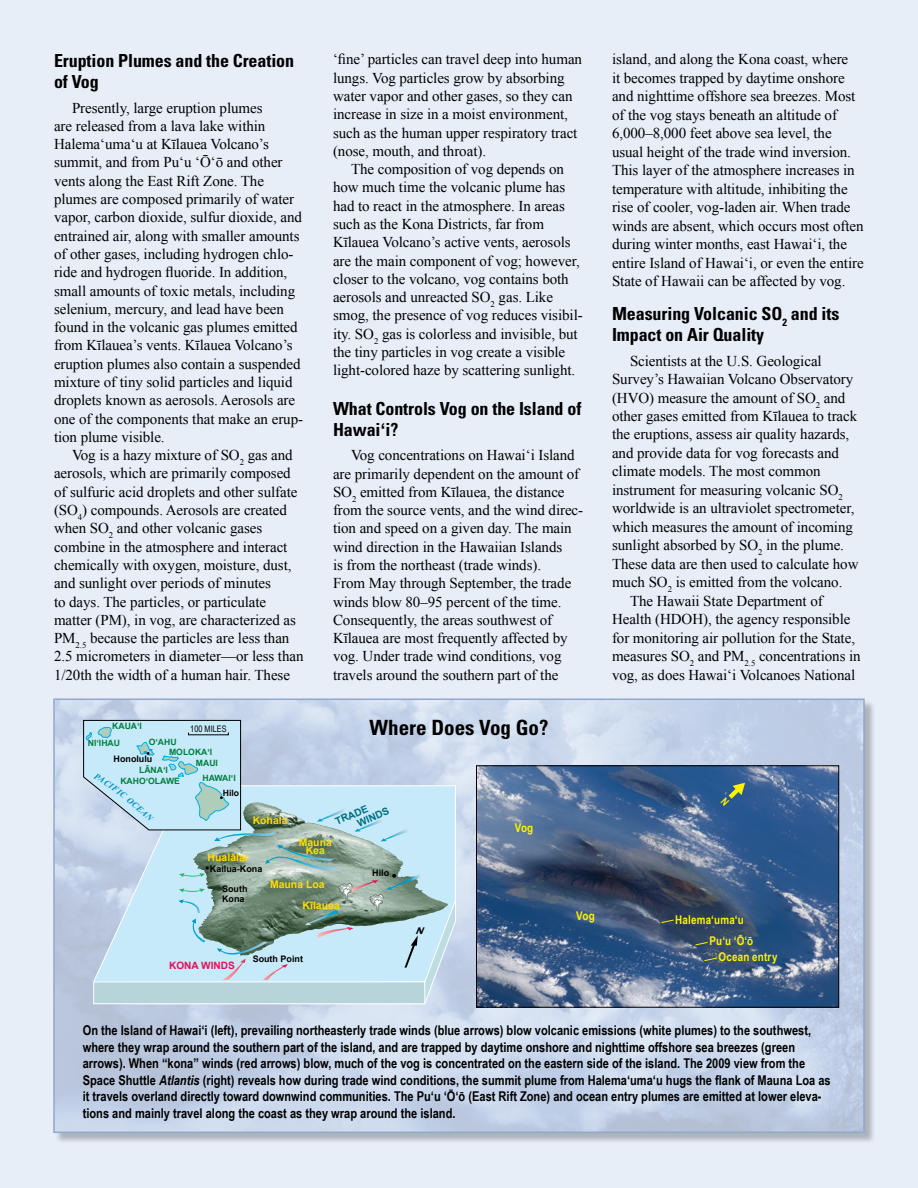
<style>
.page{position:relative;width:918px;height:1188px;background:#e7eef8}
.page>*{position:absolute;margin:0;border:0;box-sizing:border-box;transform-origin:0 0}
.Sidebar_Title{font:700 condensed 21px "Univers";color:#000}
.Heading_1{font:700 condensed 18px/21.3px "Univers";letter-spacing:-.005em;color:#000}
.Body_Text{font:15px/18.3px "Times New Roman";letter-spacing:-.005em;color:#000}
.Sidebar{font:700 13.5px/16.5px "Arial Narrow";color:#000}
.t1{font:700 12px/21.3px "Arial Narrow";letter-spacing:.015em;color:#fff200}
.t2{font:700 10.5px/8.2px "Arial";color:#fd0;text-align:center}
.t3{font:700 10.05px/10.2px "Arial";color:#00707e}
.t4{font:700 10.05px "Arial";color:#e11156}
.t5{font:700 9px/10.2px "Arial";color:#000}
.t6{font:9px "Arial Narrow";color:#000}
.t7{font:700 8.7px/9.8px "Arial";color:#007f3e}
.t8{font:700 8.7px "Arial";color:#000}
.s1{font-family:"Arial";font-stretch:normal}
.s2{font-style:italic}
</style>
<div class="page">
<div style="left:54px;top:699px;width:822px;height:445px;background:#000;opacity:.5"></div>
<img style="left:56px;top:701px;width:806px;height:429px">
<img style="left:478px;top:767px;width:359px;height:239px">
<svg style="left:661px;top:919px;width:14px;height:5px"></svg>
<svg style="left:694px;top:941px;width:15px;height:5px"></svg>
<svg style="left:703px;top:957px;width:15px;height:5px"></svg>
<div style="left:476px;top:765px;width:363px;height:243px;border:1px solid #000"></div>
<svg style="left:83px;top:720px;width:373px;height:284px;background:#b4d0da"></svg>
<svg style="left:721px;top:783px;width:24px;height:23px"></svg>
<p class="Heading_1" style="left:54px;top:50px;width:242px">Eruption Plumes and the Creation of Vog</p>
<p class="Body_Text" style="left:54px;top:98px;width:251px;text-indent:18px">Presently, large eruption plumes<br>are released from a lava lake within Halemaʻumaʻu at Kīlauea Volcano’s summit, and from Puʻu ʻŌʻō and other vents along the East Rift Zone. The plumes are composed primarily of water vapor, carbon dioxide, sulfur dioxide, and entrained air, along with smaller amounts of other gases, including hydrogen chlo&shy;ride and hydrogen fluoride. In addition, small amounts of toxic metals, including selenium, mercury, and lead have been found in the volcanic gas plumes emitted from Kīlauea’s vents. Kīlauea Volcano’s eruption plumes also contain a suspended mixture of tiny solid particles and liquid droplets known as aerosols. Aerosols are one of the components that make an erup&shy;tion plume visible.</p>
<p class="Body_Text" style="left:54px;top:446px;width:251px;text-indent:18px">Vog is a hazy mixture of SO<sub>2</sub> gas and aerosols, which are primarily composed of sulfuric acid droplets and other sulfate (SO<sub>4</sub>) compounds. Aerosols are created when SO<sub>2</sub> and other volcanic gases combine in the atmosphere and interact chemically with oxygen, moisture, dust, and sunlight over periods of minutes<br>to days. The particles, or particulate matter (PM), in vog, are characterized as PM<sub>2.5</sub> because the particles are less than 2.5 micrometers in diameter—or less than 1/20th the width of a human hair. These</p>
<p class="t7" style="left:112px;top:721px;width:31px">KAUA‘I</p>
<p class="t6" style="left:190px;top:722px;width:38px">100 MILES</p>
<p class="t7" style="left:169px;top:737px;width:45px;text-indent:-20px">O‘AHU<br>MOLOKA‘I</p>
<p class="t7" style="left:203px;top:756px;width:35px;line-height:14.9px;text-indent:-7px">MAUI<br>HAWAI‘I</p>
<p class="t7" style="left:88px;top:738px;width:34px">NI‘IHAU</p>
<p class="t5" style="left:114px;top:754px;width:40px">Honolulu</p>
<p class="t7" style="left:120px;top:764px;width:61px;line-height:11.4px;text-indent:19px">LĀNA‘I<br>KAHO‘OLAWE</p>
<p class="t8" style="left:223px;top:787px;width:18px">Hilo</p>
<p class="t2" style="left:253px;top:817px;width:36px">Kohala</p>
<p class="Body_Text" style="left:333px;top:50px;width:251px">‘fine’ particles can travel deep into human lungs. Vog particles grow by absorbing water vapor and other gases, so they can increase in size in a moist environment, such as the human upper respiratory tract (nose, mouth, and throat).</p>
<p class="Body_Text" style="left:333px;top:160px;width:251px;text-indent:18px">The composition of vog depends on how much time the volcanic plume has had to react in the atmosphere. In areas such as the Kona Districts, far from Kīlauea Volcano’s active vents, aerosols are the main component of vog; however, closer to the volcano, vog contains both aerosols and unreacted SO<sub>2</sub> gas. Like smog, the presence of vog reduces visibil&shy;ity. SO<sub>2</sub> gas is colorless and invisible, but the tiny particles in vog create a visible light-colored haze by scattering sunlight.</p>
<p class="Heading_1" style="left:333px;top:398px;width:250px">What Controls Vog on the Island of<br>Hawai<span class="s1">‘</span>i?</p>
<p class="Body_Text" style="left:333px;top:446px;width:252px;text-indent:18px">Vog concentrations on Hawai‘i Island are primarily dependent on the amount of SO<sub>2</sub> emitted from Kīlauea, the distance from the source vents, and the wind direc&shy;tion and speed on a given day. The main wind direction in the Hawaiian Islands<br>is from the northeast (trade winds).<br>From May through September, the trade winds blow 80–95 percent of the time.<br>Consequently, the areas southwest of Kīlauea are most frequently affected by vog. Under trade wind conditions, vog travels around the southern part of the</p>
<p class="Sidebar_Title" style="left:370px;top:715px;width:180px">Where Does Vog Go?</p>
<p class="t3" style="left:352px;top:810px;width:35px;text-indent:-20px;rotate:-23deg">TRADE<br>WINDS</p>
<p class="t1" style="left:515px;top:816px;width:20px">Vog</p>
<p class="t2" style="left:208px;top:854px;width:42px">Hualālai</p>
<p class="t5" style="left:210px;top:864px;width:54px">Kailua-Kona</p>
<p class="t5" style="left:222px;top:884px;width:27px">South<br>Kona</p>
<p class="t2" style="left:299px;top:838px;width:35px">Mauna<br>Kea</p>
<p class="t2" style="left:270px;top:880px;width:56px">Mauna Loa</p>
<p class="t2" style="left:303px;top:901px;width:39px">Kīlauea</p>
<p class="t5" style="left:372px;top:868px;width:18px">Hilo</p>
<p class="Body_Text" style="left:612px;top:50px;width:253px">island, and along the Kona coast, where<br>it becomes trapped by daytime onshore and nighttime offshore sea breezes. Most of the vog stays beneath an altitude of 6,000–8,000 feet above sea level, the usual height of the trade wind inversion.<br>This layer of the atmosphere increases in temperature with altitude, inhibiting the rise of cooler, vog-laden air. When trade winds are absent, which occurs most often during winter months, east Hawai‘i, the entire Island of Hawai‘i, or even the entire State of Hawaii can be affected by vog.</p>
<p class="Heading_1" style="left:612px;top:302px;width:229px">Measuring Volcanic SO<sub>2</sub> and its<br>Impact on Air Quality</p>
<p class="Body_Text" style="left:612px;top:351px;width:248px;text-indent:18px">Scientists at the U.S. Geological Survey’s Hawaiian Volcano Observatory (HVO) measure the amount of SO<sub>2</sub> and other gases emitted from Kīlauea to track the eruptions, assess air quality hazards, and provide data for vog forecasts and climate models. The most common instrument for measuring volcanic SO<sub>2 </sub>worldwide is an ultraviolet spectrometer, which measures the amount of incoming sunlight absorbed by SO<sub>2</sub> in the plume.<br>These data are then used to calculate how much SO<sub>2</sub> is emitted from the volcano.</p>
<p class="Body_Text" style="left:612px;top:591px;width:250px;text-indent:18px">The Hawaii State Department of Health (HDOH), the agency responsible for monitoring air pollution for the State, measures SO<sub>2</sub> and PM<sub>2.5</sub> concentrations in vog, as does Hawai‘i Volcanoes National</p>
<p class="t4" style="left:169px;top:959px;width:67px">KONA WINDS</p>
<p class="t5" style="left:253px;top:954px;width:52px">South Point</p>
<p class="t1" style="left:576px;top:905px;width:20px">Vog</p>
<p class="t1" style="left:710px;top:908px;width:45px;text-indent:-34px">Halema‘uma‘u<br>Pu‘u ‘Ō‘ō</p>
<p class="t1" style="left:719px;top:946px;width:60px">Ocean entry</p>
<p class="Sidebar" style="left:83px;top:1021px;width:750px">On the Island of Hawai‘i (left), prevailing northeasterly trade winds (blue arrows) blow volcanic emissions (white plumes) to the southwest, where they wrap around the southern part of the island, and are trapped by daytime onshore and nighttime offshore sea breezes (green arrows). When “kona” winds (red arrows) blow, much of the vog is concentrated on the eastern side of the island. The 2009 view from the Space Shuttle <span class="s2">Atlantis</span> (right) reveals how during trade wind conditions, the summit plume from Halema‘uma‘u hugs the flank of Mauna Loa as it travels overland directly toward downwind communities. The Pu‘u ‘Ō‘ō (East Rift Zone) and ocean entry plumes are emitted at lower eleva&shy;tions and mainly travel along the coast as they wrap around the island.</p>
</div>
